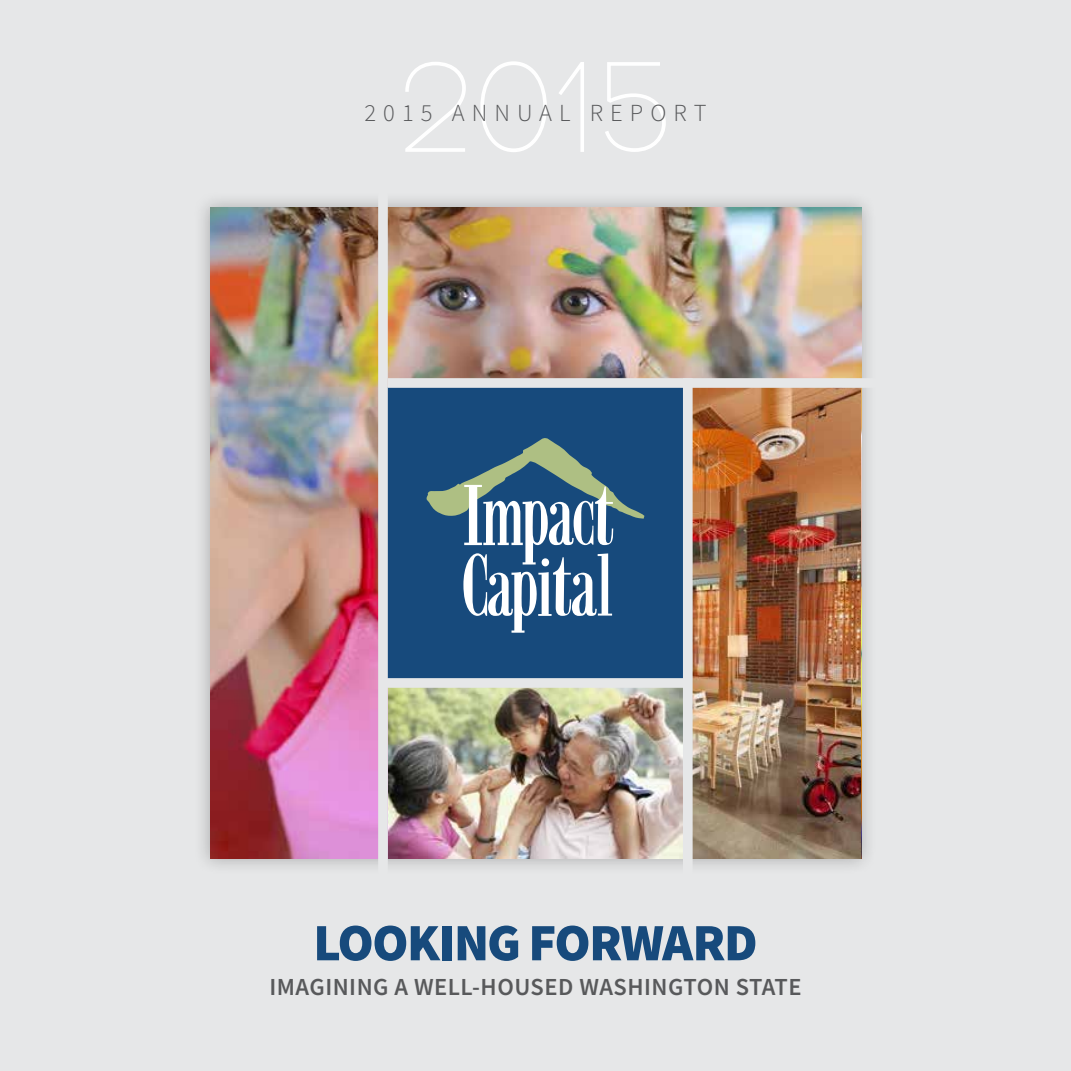
<style>
.page{position:relative;width:1071px;height:1071px;background:#e6e7e8}
.page>*{position:absolute;margin:0;border:0;box-sizing:border-box;transform-origin:0 0}
.t1{font:900 52.5px "Source Sans Pro";letter-spacing:-.03em;color:#174a7c}
.t2{font:600 24.5px "Source Sans Pro";letter-spacing:.02em;color:#58595b}
.t3{font:300 24.5px "Source Sans Pro";letter-spacing:.29em;color:#58595b}
</style>
<div class="page">
<div style="left:193px;top:191px;width:685px;height:685px;background:#000;opacity:.25"></div>
<img style="left:210px;top:208px;width:651px;height:651px">
<div style="left:388px;top:388px;width:295px;height:295px;background:#174a7c"></div>
<svg style="left:426px;top:438px;width:219px;height:195px"></svg>
<svg style="left:405px;top:61px;width:261px;height:91px"></svg>
<img style="left:388px;top:688px;width:295px;height:171px">
<div style="left:378px;top:172px;width:10px;height:730px;background:#e6e7e8"></div>
<img style="left:693px;top:388px;width:168px;height:471px">
<div style="left:683px;top:378px;width:10px;height:524px;background:#e6e7e8"></div>
<div style="left:388px;top:378px;width:510px;height:10px;background:#e6e7e8"></div>
<div style="left:383px;top:678px;width:305px;height:10px;background:#e6e7e8"></div>
<p class="t3" style="left:364px;top:98px;width:344px">2015 ANNUAL REPOR T</p>
<h1 class="t1" style="left:313px;top:907px;width:446px">LOOKING FORWARD</h1>
<p class="t2" style="left:269px;top:971px;width:534px">IMAGI NI NG A WELL-HOUSED WASHI NGTON STATE</p>
</div>
